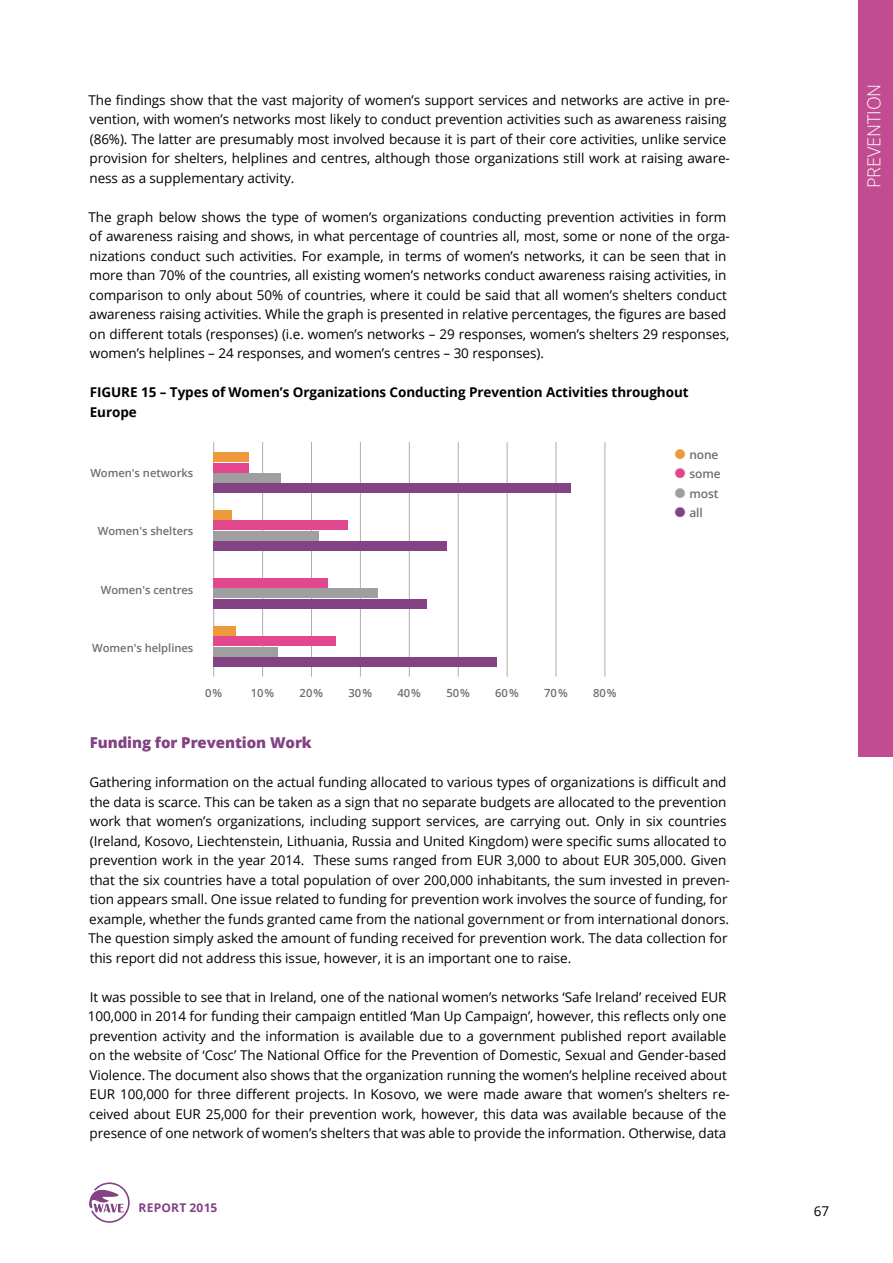
<style>
.page{position:relative;width:893px;height:1263px;background:#fff}
.page>*{position:absolute;margin:0;border:0;box-sizing:border-box;transform-origin:0 0}
.t1{font:300 18px "Open Sans";letter-spacing:-.005em;color:#fff}
.t2{font:800 15px "Open Sans";letter-spacing:-.005em;color:#824283}
.t3{font:13.5px/19.5px "Open Sans";letter-spacing:-.005em;color:#000}
.t4{font:700 13.5px/19.5px "Open Sans";letter-spacing:-.005em;color:#000}
.t5{font:600 12px/19.2px "Open Sans";letter-spacing:-.01em;color:#706f6f}
.t6{font:700 12px "Open Sans";letter-spacing:.02em;color:#824283}
.t7{font:600 11.25px "Open Sans";letter-spacing:-.005em;color:#706f6f}
</style>
<div class="page">
<svg style="left:89px;top:1182px;width:41px;height:41px"></svg>
<div style="left:859px;top:0;width:34px;height:756px;background:#c14c92"></div>
<hr style="left:213px;top:442px;width:1px;height:235px;background:#aeaeae">
<hr style="left:262px;top:442px;width:1px;height:235px;background:#aeaeae">
<hr style="left:311px;top:442px;width:1px;height:235px;background:#aeaeae">
<hr style="left:360px;top:442px;width:1px;height:235px;background:#aeaeae">
<hr style="left:409px;top:442px;width:1px;height:235px;background:#aeaeae">
<hr style="left:458px;top:442px;width:1px;height:235px;background:#aeaeae">
<hr style="left:507px;top:442px;width:1px;height:235px;background:#aeaeae">
<hr style="left:556px;top:442px;width:1px;height:235px;background:#aeaeae">
<hr style="left:605px;top:442px;width:1px;height:235px;background:#aeaeae">
<div style="left:213px;top:453px;width:36px;height:9px;background:#ee993c"></div>
<div style="left:213px;top:511px;width:19px;height:9px;background:#ee993c"></div>
<div style="left:213px;top:627px;width:22px;height:9px;background:#ee993c"></div>
<div style="left:213px;top:463px;width:36px;height:9px;background:#e3488f"></div>
<div style="left:213px;top:521px;width:135px;height:9px;background:#e3488f"></div>
<div style="left:213px;top:579px;width:114px;height:9px;background:#e3488f"></div>
<div style="left:213px;top:637px;width:123px;height:9px;background:#e3488f"></div>
<div style="left:213px;top:473px;width:67px;height:9px;background:#9f9f9f"></div>
<div style="left:213px;top:531px;width:106px;height:9px;background:#9f9f9f"></div>
<div style="left:213px;top:589px;width:165px;height:9px;background:#9f9f9f"></div>
<div style="left:213px;top:647px;width:64px;height:9px;background:#9f9f9f"></div>
<div style="left:213px;top:483px;width:358px;height:9px;background:#824283"></div>
<div style="left:213px;top:541px;width:234px;height:9px;background:#824283"></div>
<div style="left:213px;top:599px;width:214px;height:9px;background:#824283"></div>
<div style="left:213px;top:657px;width:283px;height:9px;background:#824283"></div>
<p class="t3" style="left:88px;top:90px;width:643px">The findings show that the vast majority of women’s support services and networks are active in pre&shy;vention, with women’s networks most likely to conduct prevention activities such as awareness raising (86%). The latter are presumably most involved because it is part of their core activities, unlike service provision for shelters, helplines and centres, although those organizations still work at raising aware&shy;ness as a supplementary activity.</p>
<p class="t3" style="left:88px;top:207px;width:643px">The graph below shows the type of women’s organizations conducting prevention activities in form of awareness raising and shows, in what percentage of countries all, most, some or none of the orga&shy;nizations conduct such activities. For example, in terms of women’s networks, it can be seen that in more than 70% of the countries, all existing women’s networks conduct awareness raising activities, in comparison to only about 50% of countries, where it could be said that all women’s shelters conduct awareness raising activities. While the graph is presented in relative percentages, the figures are based on different totals (responses) (i.e. women’s networks – 29 responses, women’s shelters 29 responses, women’s helplines – 24 responses, and women’s centres – 30 responses).</p>
<p class="t4" style="left:90px;top:382px;width:600px">FIGURE 15 – Types of Women’s Organizations Conducting Prevention Activities throughout<br>Europe</p>
<p class="t7" style="left:90px;top:465px;width:105px">Women's networks</p>
<p class="t7" style="left:98px;top:524px;width:97px">Women's shelters</p>
<p class="t7" style="left:101px;top:582px;width:94px">Women's centres</p>
<p class="t7" style="left:92px;top:640px;width:103px">Women's helplines</p>
<p class="t7" style="left:205px;top:685px;width:19px">0%</p>
<p class="t7" style="left:251px;top:685px;width:25px">10%</p>
<p class="t7" style="left:300px;top:685px;width:25px">20%</p>
<p class="t7" style="left:349px;top:685px;width:25px">30%</p>
<p class="t7" style="left:397px;top:685px;width:25px">40%</p>
<p class="t7" style="left:446px;top:685px;width:25px">50%</p>
<p class="t7" style="left:495px;top:685px;width:25px">60%</p>
<p class="t7" style="left:544px;top:685px;width:25px">70%</p>
<p class="t7" style="left:593px;top:685px;width:25px">80%</p>
<p class="t5" style="left:689px;top:445px;width:33px">none some most all</p>
<p class="t2" style="left:90px;top:731px;width:224px">Funding for Prevention Work</p>
<p class="t3" style="left:88px;top:772px;width:643px">Gathering information on the actual funding allocated to various types of organizations is difficult and the data is scarce. This can be taken as a sign that no separate budgets are allocated to the prevention work that women’s organizations, including support services, are carrying out. Only in six countries (Ireland, Kosovo, Liechtenstein, Lithuania, Russia and United Kingdom) were specific sums allocated to prevention work in the year 2014. These sums ranged from EUR 3,000 to about EUR 305,000. Given that the six countries have a total population of over 200,000 inhabitants, the sum invested in preven&shy;tion appears small. One issue related to funding for prevention work involves the source of funding, for example, whether the funds granted came from the national government or from international donors.<br>The question simply asked the amount of funding received for prevention work. The data collection for this report did not address this issue, however, it is an important one to raise.</p>
<p class="t3" style="left:88px;top:986px;width:643px">It was possible to see that in Ireland, one of the national women’s networks ‘Safe Ireland’ received EUR 100,000 in 2014 for funding their campaign entitled ‘Man Up Campaign’, however, this reflects only one prevention activity and the information is available due to a government published report available on the website of ‘Cosc’ The National Office for the Prevention of Domestic, Sexual and Gender-based Violence. The document also shows that the organization running the women’s helpline received about EUR 100,000 for three different projects. In Kosovo, we were made aware that women’s shelters re&shy;ceived about EUR 25,000 for their prevention work, however, this data was available because of the presence of one network of women’s shelters that was able to provide the information. Otherwise, data</p>
<p class="t6" style="left:139px;top:1199px;width:80px">REPORT 2015</p>
<h1 class="t1" style="left:862px;top:188px;width:106px;rotate:-90deg">PREVENTION</h1>
<p class="t3" style="left:814px;top:1201px;width:17px">67</p>
</div>
